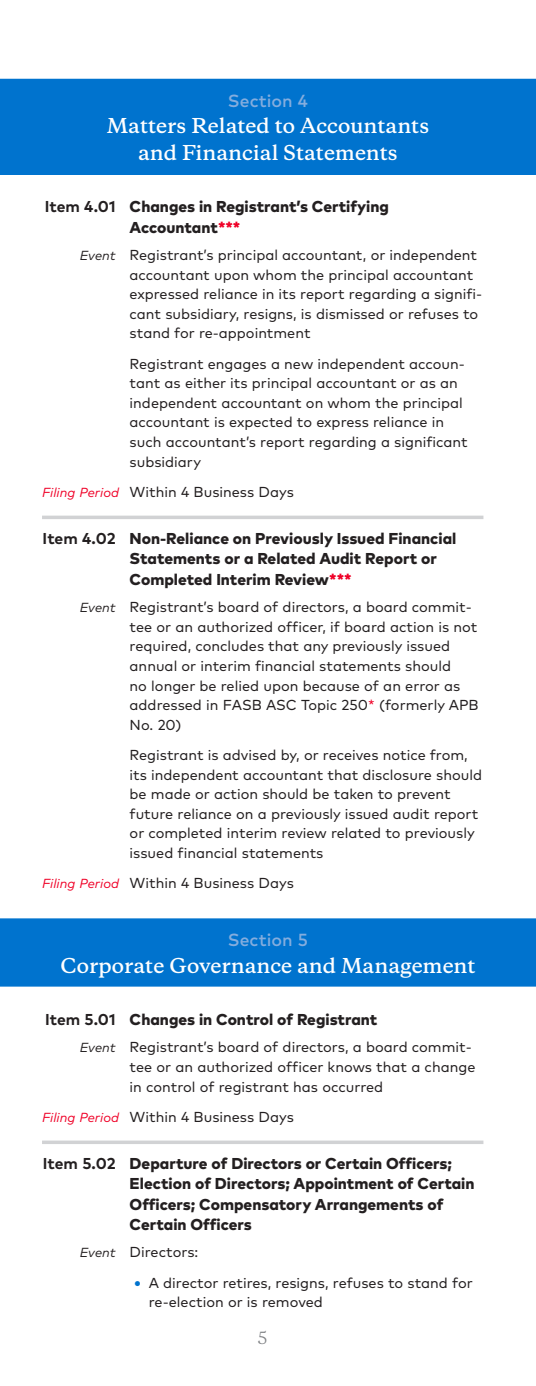
<style>
.page{position:relative;width:536px;height:1386px;background:#fff}
.page>*{position:absolute;margin:0;border:0;box-sizing:border-box;transform-origin:0 0}
.t1{font:600 19.25px/26.6px "Copernicus";color:#fff;text-align:center}
.t2{font:500 17.5px "Mark OT";color:#84adde}
.t3{font:800 15.75px/20.5px "Mark OT";color:#231f20}
.t4{font:15.75px "Copernicus";color:#808285}
.t5{font:14.35px/19.6px "Mark OT";color:#231f20}
.s1{font-weight:700}
.s2{color:#ef0027}
.s3{font-style:italic;font-size:13.12px}
.s4{font-style:italic;font-size:13.12px;color:#ef0027}
.s5{color:#0073ce}
</style>
<div class="page">
<div style="left:0;top:79px;width:536px;height:96px;background:#0073ce"></div>
<hr style="left:42px;top:516px;width:441px;height:3px;background:#d1d2d4">
<div style="left:0;top:918px;width:536px;height:69px;background:#0073ce"></div>
<hr style="left:42px;top:1141px;width:441px;height:3px;background:#d1d2d4">
<p class="t2" style="left:228px;top:89px;width:81px">Section 4</p>
<h1 class="t1" style="left:107px;top:113px;width:324px">Matters Related to Accountants and Financial Statements</h1>
<p class="t3" style="left:129px;top:196px;width:261px;text-indent:-85px"><span class="s1">Item 4.01</span> Changes in Registrant’s Certifying<br>Accountant<span class="s2">***</span></p>
<p class="t5" style="left:130px;top:245px;width:354px;text-indent:-50px"><span class="s3">Event</span> Registrant’s principal accountant, or independent accountant upon whom the principal accountant expressed reliance in its report regarding a signifi&shy;cant subsidiary, resigns, is dismissed or refuses to stand for re-appointment</p>
<p class="t5" style="left:130px;top:354px;width:339px">Registrant engages a new independent accoun&shy;tant as either its principal accountant or as an independent accountant on whom the principal accountant is expected to express reliance in such accountant’s report regarding a significant subsidiary</p>
<p class="t5" style="left:42px;top:482px;width:253px"><span class="s4">Filing Period</span> Within 4 Business Days</p>
<p class="t3" style="left:129px;top:527px;width:328px;text-indent:-87px"><span class="s1">Item 4.02</span> Non-Reliance on Previously Issued Financial<br>Statements or a Related Audit Report or<br>Completed Interim Review<span class="s2">***</span></p>
<p class="t5" style="left:130px;top:597px;width:350px;text-indent:-50px"><span class="s3">Event</span> Registrant’s board of directors, a board commit&shy;tee or an authorized officer, if board action is not required, concludes that any previously issued annual or interim financial statements should<br>no longer be relied upon because of an error as addressed in FASB ASC Topic 250<span class="s2">*</span> (formerly APB No. 20)</p>
<p class="t5" style="left:130px;top:745px;width:354px">Registrant is advised by, or receives notice from, its independent accountant that disclosure should be made or action should be taken to prevent future reliance on a previously issued audit report or completed interim review related to previously issued financial statements</p>
<p class="t5" style="left:42px;top:873px;width:253px"><span class="s4">Filing Period</span> Within 4 Business Days</p>
<p class="t2" style="left:228px;top:929px;width:82px">Section 5</p>
<h1 class="t1" style="left:60px;top:953px;width:416px">Corporate Governance and Management</h1>
<p class="t3" style="left:45px;top:1009px;width:334px"><span class="s1">Item 5.01</span> Changes in Control of Registrant</p>
<p class="t5" style="left:130px;top:1037px;width:347px;text-indent:-50px"><span class="s3">Event</span> Registrant’s board of directors, a board commit&shy;tee or an authorized officer knows that a change in control of registrant has occurred</p>
<p class="t5" style="left:42px;top:1107px;width:253px"><span class="s4">Filing Period</span> Within 4 Business Days</p>
<p class="t3" style="left:129px;top:1152px;width:346px;text-indent:-87px"><span class="s1">Item 5.02</span> Departure of Directors or Certain Officers; Election of Directors; Appointment of Certain Officers; Compensatory Arrangements of Certain Officers</p>
<p class="t5" style="left:80px;top:1242px;width:120px"><span class="s3">Event</span> Directors:</p>
<p class="t5" style="left:149px;top:1273px;width:325px;text-indent:-14px"><span class="s5">●</span> A director retires, resigns, refuses to stand for re-election or is removed</p>
<p class="t4" style="left:257px;top:1328px;width:13px">5</p>
</div>
